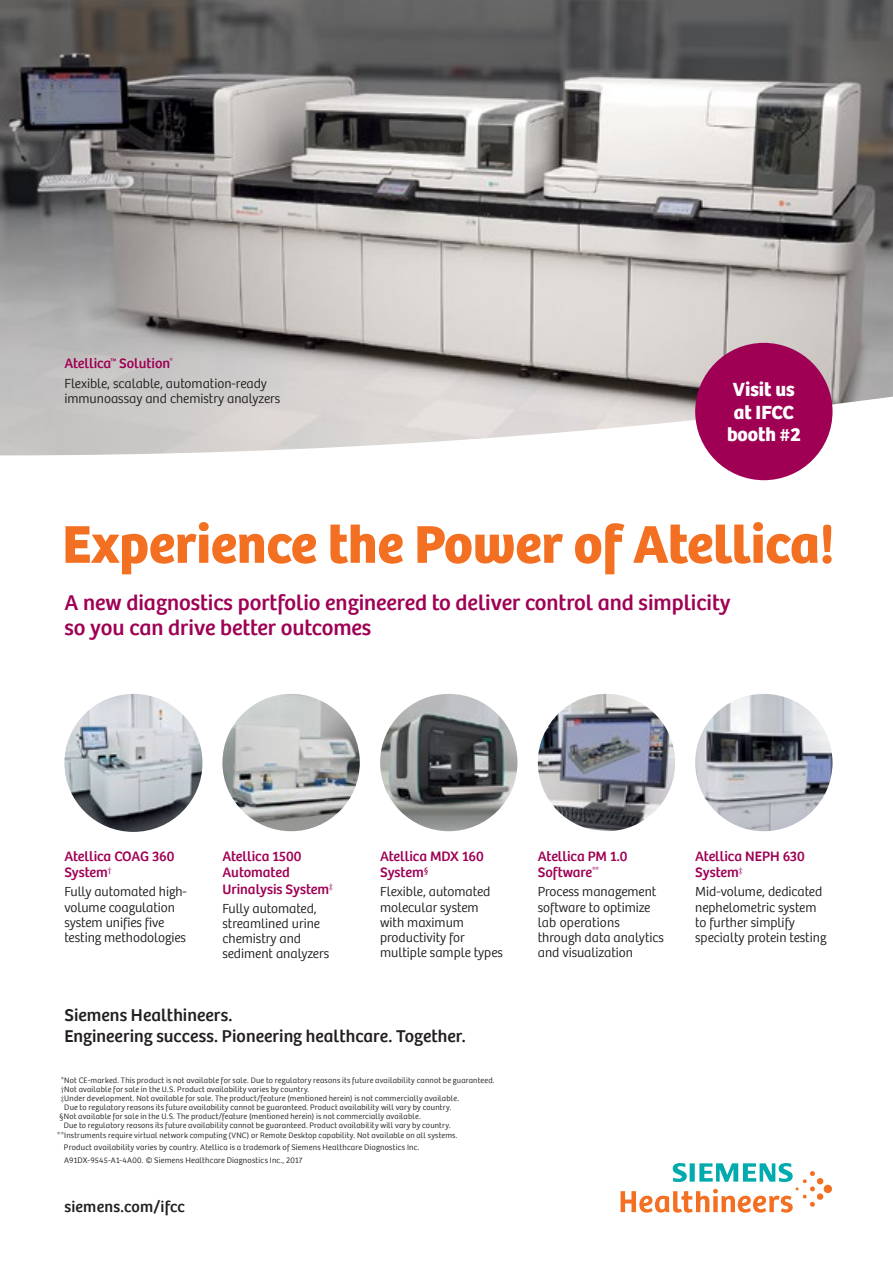
<style>
.page{position:relative;width:893px;height:1263px;background:#fff}
.page>*{position:absolute;margin:0;border:0;box-sizing:border-box;transform-origin:0 0}
.t1{font:55.05px "Bree SH Headline Regular";color:#f36f21}
.t2{font:22.5px/25px "Bree SH Text Regular";color:#9f0054}
.t3{font:19.8px/22.4px "Bree SH Headline Regular";color:#fff;text-align:center}
.t4{font:18px/21.6px "Bree SH Text Regular";letter-spacing:.005em;color:#231f20}
.t5{font:16.2px "Bree SH Text Regular";letter-spacing:.015em;color:#231f20}
.t6{font:14.4px/16.2px "Bree SH Text Regular";color:#9f0054}
.t7{font:13.5px/15.3px "Bree SH Text Light";color:#231f20}
.t8{font:8.25px/12.5px "Bree SH Text Light";letter-spacing:.02em;color:#231f20}
.t9{font:8.1px "Bree SH Text Light";letter-spacing:.02em;color:#231f20}
</style>
<div class="page">
<img style="left:0;top:0;width:893px;height:394px">
<svg style="left:0;top:394px;width:893px;height:438px"></svg>
<div style="left:695px;top:343px;width:137px;height:137px;background:#9f0054;border-radius:50%"></div>
<img style="left:64px;top:694px;width:138px;height:138px;border-radius:69px">
<img style="left:222px;top:694px;width:138px;height:137px;border-radius:69px">
<img style="left:380px;top:694px;width:137px;height:137px;border-radius:69px">
<svg style="left:621px;top:1163px;width:211px;height:50px"></svg>
<img style="left:538px;top:694px;width:137px;height:137px;border-radius:67px">
<img style="left:695px;top:694px;width:137px;height:137px;border-radius:69px">
<h3 class="t6" style="left:64px;top:356px;width:110px">Atellica<sup>™</sup> Solution<sup>*</sup></h3>
<h3 class="t7" style="left:64px;top:376px;width:217px">Flexible, scalable, automation-ready immunoassay and chemistry analyzers</h3>
<h3 class="t3" style="left:727px;top:379px;width:75px">Visit us at IFCC booth #2</h3>
<h1 class="t1" style="left:62px;top:511px;width:773px">Experience the Power of Atellica!</h1>
<h2 class="t2" style="left:64px;top:590px;width:668px">A new diagnostics portfolio engineered to deliver control and simplicity so you can drive better outcomes</h2>
<h3 class="t6" style="left:64px;top:848px;width:111px">Atellica COAG 360<br>System<sup>†</sup></h3>
<h3 class="t7" style="left:64px;top:884px;width:124px">Fully automated high&shy;volume coagulation system unifies five testing methodologies</h3>
<h3 class="t6" style="left:222px;top:848px;width:112px">Atellica 1500<br>Automated<br>Urinalysis System<sup>‡</sup></h3>
<h3 class="t7" style="left:222px;top:901px;width:108px">Fully automated, streamlined urine chemistry and sediment analyzers</h3>
<h3 class="t6" style="left:380px;top:848px;width:105px">Atellica MDX 160<br>System<sup>§</sup></h3>
<h3 class="t7" style="left:380px;top:884px;width:124px">Flexible, automated molecular system with maximum productivity for multiple sample types</h3>
<h3 class="t4" style="left:64px;top:1004px;width:403px">Siemens Healthineers.<br>Engineering success. Pioneering healthcare. Together.</h3>
<p class="t9" style="left:61px;top:1075px;width:435px">*Not CE-marked. This product is not available for sale. Due to regulatory reasons its future availability cannot be guaranteed.</p>
<p class="t9" style="left:61px;top:1084px;width:250px">†Not available for sale in the U.S. Product availability varies by country.</p>
<p class="t9" style="left:61px;top:1093px;width:400px">‡Under development. Not available for sale. The product/feature (mentioned herein) is not commercially available.</p>
<p class="t9" style="left:64px;top:1102px;width:389px">Due to regulatory reasons its future availability cannot be guaranteed. Product availability will vary by country.</p>
<p class="t9" style="left:59px;top:1111px;width:363px">§Not available for sale in the U.S. The product/feature (mentioned herein) is not commercially available.</p>
<p class="t9" style="left:64px;top:1120px;width:389px">Due to regulatory reasons its future availability cannot be guaranteed. Product availability will vary by country.</p>
<p class="t9" style="left:57px;top:1130px;width:402px">**Instruments require virtual network computing (VNC) or Remote Desktop capability. Not available on all systems.</p>
<p class="t8" style="left:64px;top:1141px;width:357px">Product availability varies by country. Atellica is a trademark of Siemens Healthcare Diagnostics Inc.<br>A91DX-9545-A1-4A00. © Siemens Healthcare Diagnostics Inc., 2017</p>
<h3 class="t5" style="left:64px;top:1197px;width:122px">siemens.com/ifcc</h3>
<h3 class="t6" style="left:538px;top:848px;width:91px">Atellica PM 1.0<br>Software<sup>**</sup></h3>
<h3 class="t7" style="left:538px;top:884px;width:128px">Process management software to optimize lab operations through data analytics and visualization</h3>
<h3 class="t6" style="left:695px;top:848px;width:111px">Atellica NEPH 630<br>System<sup>‡</sup></h3>
<h3 class="t7" style="left:695px;top:884px;width:133px">Mid-volume, dedicated nephelometric system to further simplify specialty protein testing</h3>
</div>
